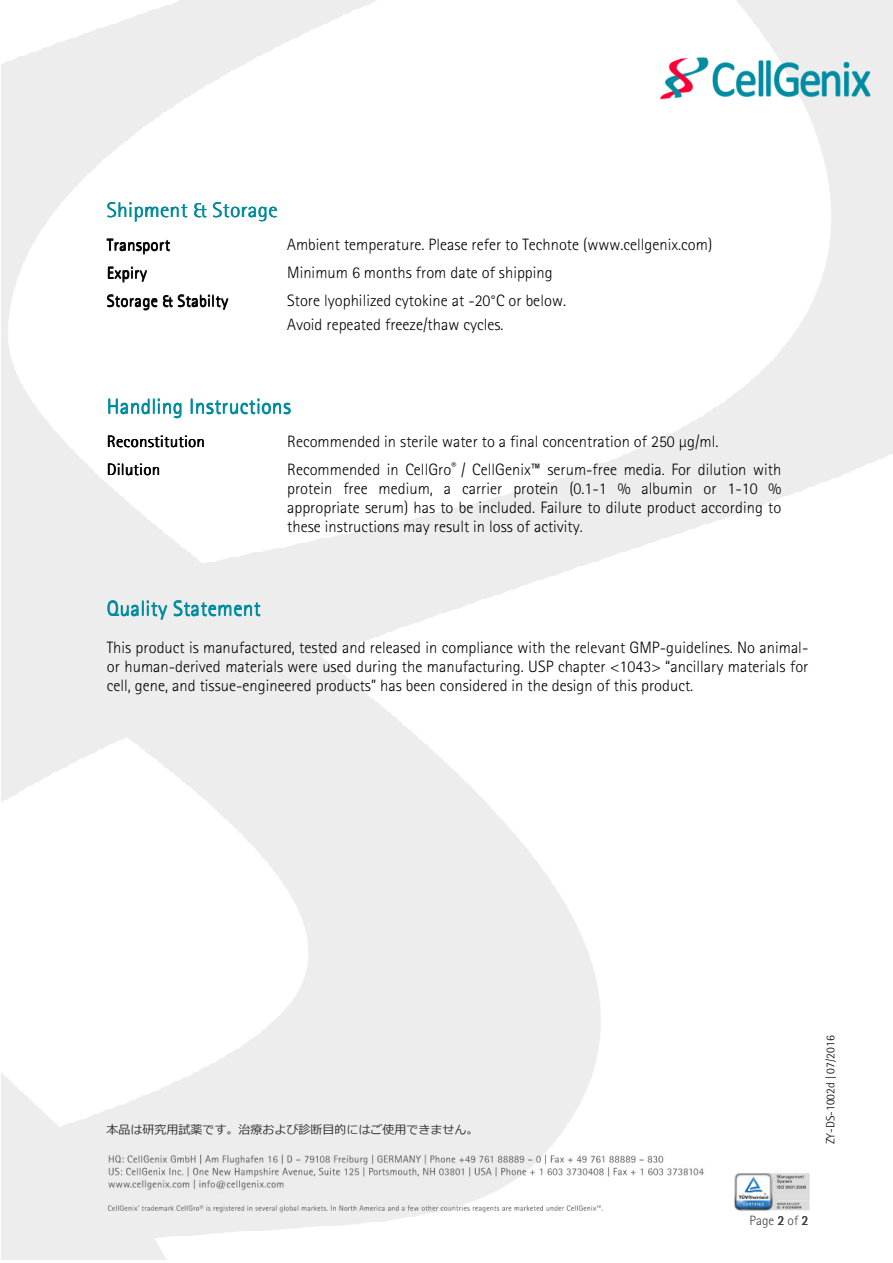
<style>
.page{position:relative;width:893px;height:1263px;background:#fff}
.page>*{position:absolute;margin:0;border:0;box-sizing:border-box;transform-origin:0 0}
.t1{font:300 21px "Rotis Sans Serif Std";letter-spacing:.03em;color:#008b9f}
.t2{font:300 16.5px/18.9px "Rotis Sans Serif Std";color:#000;text-align:justify}
.t3{font:300 16.5px "Rotis Sans Serif Std";letter-spacing:.03em;color:#000}
.t4{font:300 16.5px "Rotis Sans Serif Std";letter-spacing:.025em;color:#000}
.t5{font:300 13.5px "Rotis Sans Serif Std";color:#404040}
.t6{font:12px "Meiryo";color:#333334}
.t7{font:300 12px "Rotis Semi Sans Std";color:#000}
</style>
<div class="page">
<img style="left:660px;top:56px;width:213px;height:44px">
<img style="left:96px;top:1147px;width:713px;height:66px">
<p class="t1" style="left:107px;top:201px;width:172px">Shipment &amp; Storage</p>
<p class="t4" style="left:107px;top:238px;width:65px">Transport</p>
<p class="t2" style="left:287px;top:236px;width:427px">Ambient temperature. Please refer to Technote (www.cellgenix.com)</p>
<p class="t2" style="left:107px;top:264px;width:42px">Expiry</p>
<p class="t2" style="left:287px;top:264px;width:267px">Minimum 6 months from date of shipping</p>
<p class="t3" style="left:107px;top:294px;width:123px">Storage &amp; Stabilty</p>
<p class="t2" style="left:287px;top:290px;width:280px;line-height:23.4px">Store lyophilized cytokine at -20°C or below.<br>Avoid repeated freeze/thaw cycles.</p>
<p class="t1" style="left:107px;top:397px;width:185px">Handling Instructions</p>
<p class="t3" style="left:107px;top:434px;width:100px">Reconstitution</p>
<p class="t2" style="left:287px;top:433px;width:433px">Recommended in sterile water to a final concentration of 250 µg/ml.</p>
<p class="t3" style="left:107px;top:462px;width:55px">Dilution</p>
<p class="t2" style="left:287px;top:461px;width:496px">Recommended in CellGro<sup>®</sup> / CellGenix™ serum-free media. For dilution with protein free medium, a carrier protein (0.1-1 % albumin or 1-10 % appropriate serum) has to be included. Failure to dilute product according to these instructions may result in loss of activity.</p>
<p class="t1" style="left:107px;top:599px;width:155px">Quality Statement</p>
<p class="t2" style="left:107px;top:639px;width:703px">This product is manufactured, tested and released in compliance with the relevant GMP-guidelines. No animal&shy;or human-derived materials were used during the manufacturing. USP chapter &lt;1043&gt; “ancillary materials for cell, gene, and tissue-engineered products” has been considered in the design of this product.</p>
<p class="t6" style="left:106px;top:1121px;width:373px">本品は研究用試薬です。治療および診断目的にはご使用できません。</p>
<p class="t7" style="left:825px;top:1144px;width:110px;rotate:-90deg">ZY-DS-1002d | 07/2016</p>
<p class="t5" style="left:749px;top:1214px;width:60px">Page 2 of 2</p>
</div>
